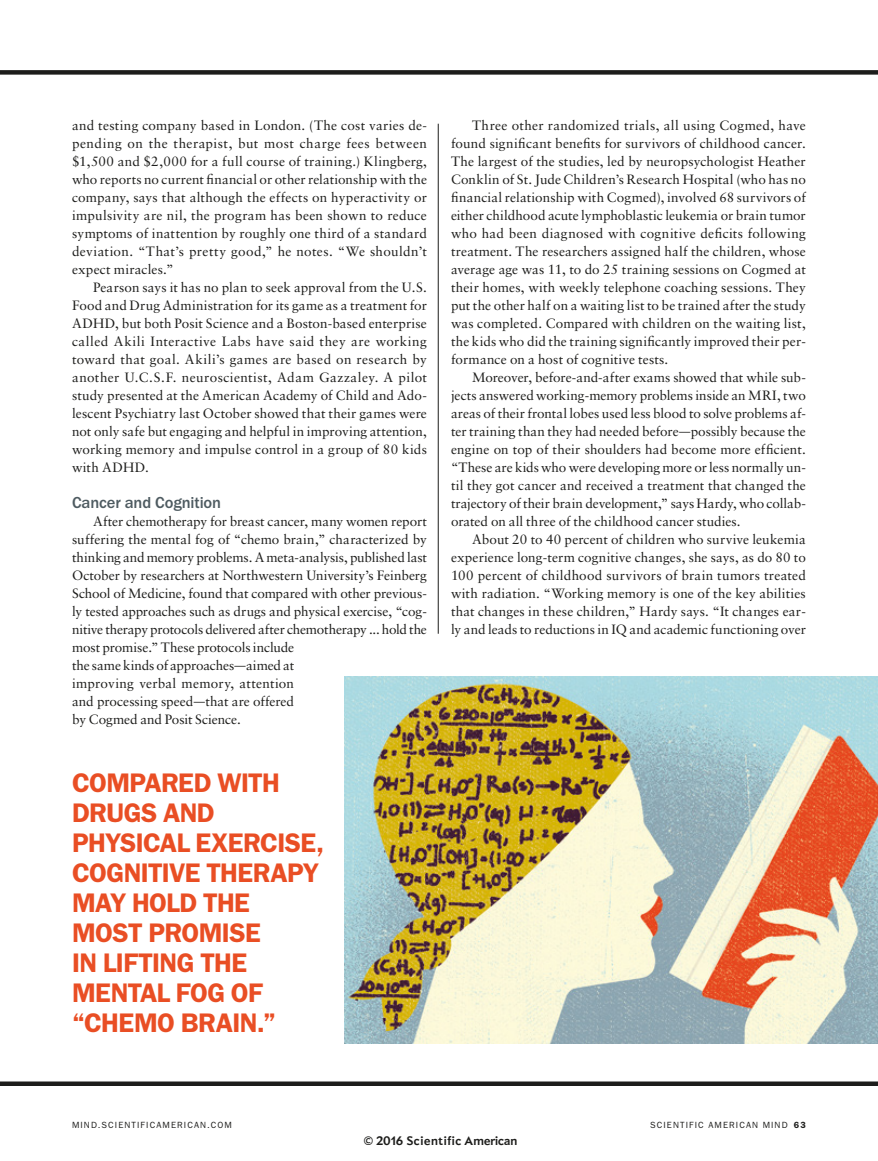
<style>
.page{position:relative;width:878px;height:1161px;background:#fff}
.page>*{position:absolute;margin:0;border:0;box-sizing:border-box;transform-origin:0 0}
.illoline{font:600 27px/30px "ITC Franklin Gothic Std";letter-spacing:-.02em;color:#e94e24}
.subhead{font:500 16.5px "ITC Franklin Gothic Std";letter-spacing:-.005em;color:#4e5b61}
.txt{font:13.5px/18px "Sabon LT Std";letter-spacing:-.005em;color:#1d1d1b;text-align:justify}
.spine_txt{font:700 12px "Apres";letter-spacing:.02em;color:#1d1d1b}
.folio_rt{font:9px "ITC Franklin Gothic Std";letter-spacing:.125em;color:#1d1d1b}
.s1{font-size:11.25px}
.s2{font-weight:600}
</style>
<div class="page">
<hr style="left:0;top:1082px;width:878px;height:4px;background:#1d1d1b">
<div style="left:0;top:70px;width:878px;height:5px;background:#1d1d1b"></div>
<img style="left:344px;top:676px;width:534px;height:368px">
<hr style="left:438px;top:124px;width:1px;height:510px;background:#1d1d1b">
<p class="txt" style="left:72px;top:116px;width:356px">and testing company based in London. (The cost varies de&shy;pending on the therapist, but most charge fees between $1,500 and $2,000 for a full course of training.) Klingberg, who reports no current financial or other relationship with the company, says that although the effects on hyperactivity or impulsivity are nil, the program has been shown to reduce symptoms of inattention by roughly one third of a standard deviation. “That’s pretty good,” he notes. “We shouldn’t expect miracles.”</p>
<p class="txt" style="left:72px;top:278px;width:356px;text-indent:21px">Pearson says it has no plan to seek approval from the U.S.<br>Food and Drug Administration for its game as a treatment for ADHD, but both Posit Science and a Boston-based enterprise called Akili Interactive Labs have said they are working toward that goal. Akili’s games are based on research by another U.C.S.F. neuroscientist, Adam Gazzaley. A pilot study presented at the American Academy of Child and Ado&shy;lescent Psychiatry last October showed that their games were not only safe but engaging and helpful in improving attention, working memory and impulse control in a group of 80 kids with ADHD.</p>
<p class="subhead" style="left:72px;top:493px;width:151px">Cancer and Cognition</p>
<p class="txt" style="left:72px;top:512px;width:356px;text-align:left;text-indent:21px">After chemotherapy for breast cancer, many women report suffering the mental fog of “chemo brain,” characterized by thinking and memory problems. A meta-analysis, published last October by researchers at Northwestern University’s Feinberg School of Medicine, found that compared with other previous&shy;ly tested approaches such as drugs and physical exercise, “cog&shy;nitive therapy protocols delivered after chemotherapy ... hold the most promise.” These protocols include<br>the same kinds of approaches<span class="s1">—</span>aimed at<br>improving verbal memory, attention<br>and processing speed<span class="s1">—</span>that are offered<br>by Cogmed and Posit Science.</p>
<p class="illoline" style="left:72px;top:768px;width:253px">COMPARED WITH<br>DRUGS AND<br>PHYSICAL EXERCISE,<br>COGNITIVE THERAPY<br>MAY HOLD THE<br>MOST PROMISE<br>IN LIFTING THE<br>MENTAL FOG OF “CHEMO BRAIN.”</p>
<p class="txt" style="left:451px;top:116px;width:357px;text-indent:21px">Three other randomized trials, all using Cogmed, have found significant benefits for survivors of childhood cancer.<br>The largest of the studies, led by neuropsychologist Heather Conklin of St. Jude Children’s Research Hospital (who has no financial relationship with Cogmed), involved 68 survivors of either childhood acute lymphoblastic leukemia or brain tumor who had been diagnosed with cognitive deficits following treatment. The researchers assigned half the children, whose average age was 11, to do 25 training sessions on Cogmed at their homes, with weekly telephone coaching sessions. They put the other half on a waiting list to be trained after the study was completed. Compared with children on the waiting list, the kids who did the training significantly improved their per&shy;formance on a host of cognitive tests.</p>
<p class="txt" style="left:451px;top:368px;width:356px;text-indent:21px">Moreover, before-and-after exams showed that while sub&shy;jects answered working-memory problems inside an MRI, two areas of their frontal lobes used less blood to solve problems af&shy;ter training than they had needed before<span class="s1">—</span>possibly because the engine on top of their shoulders had become more efficient. “These are kids who were developing more or less normally un&shy;til they got cancer and received a treatment that changed the trajectory of their brain development,” says Hardy, who collab&shy;orated on all three of the childhood cancer studies.</p>
<p class="txt" style="left:451px;top:530px;width:356px;text-indent:21px">About 20 to 40 percent of children who survive leukemia experience long-term cognitive changes, she says, as do 80 to 100 percent of childhood survivors of brain tumors treated with radiation. “Working memory is one of the key abilities that changes in these children,” Hardy says. “It changes ear&shy;ly and leads to reductions in IQ and academic functioning over</p>
<p class="folio_rt" style="left:72px;top:1120px;width:161px">MIND.SCIENTIFICAMERICAN.COM</p>
<p class="folio_rt" style="left:650px;top:1120px;width:157px">SCIENTIFIC AMERICAN MIND <span class="s2">63</span></p>
<p class="spine_txt" style="left:364px;top:1133px;width:155px">© 2016 Scientific American</p>
</div>
